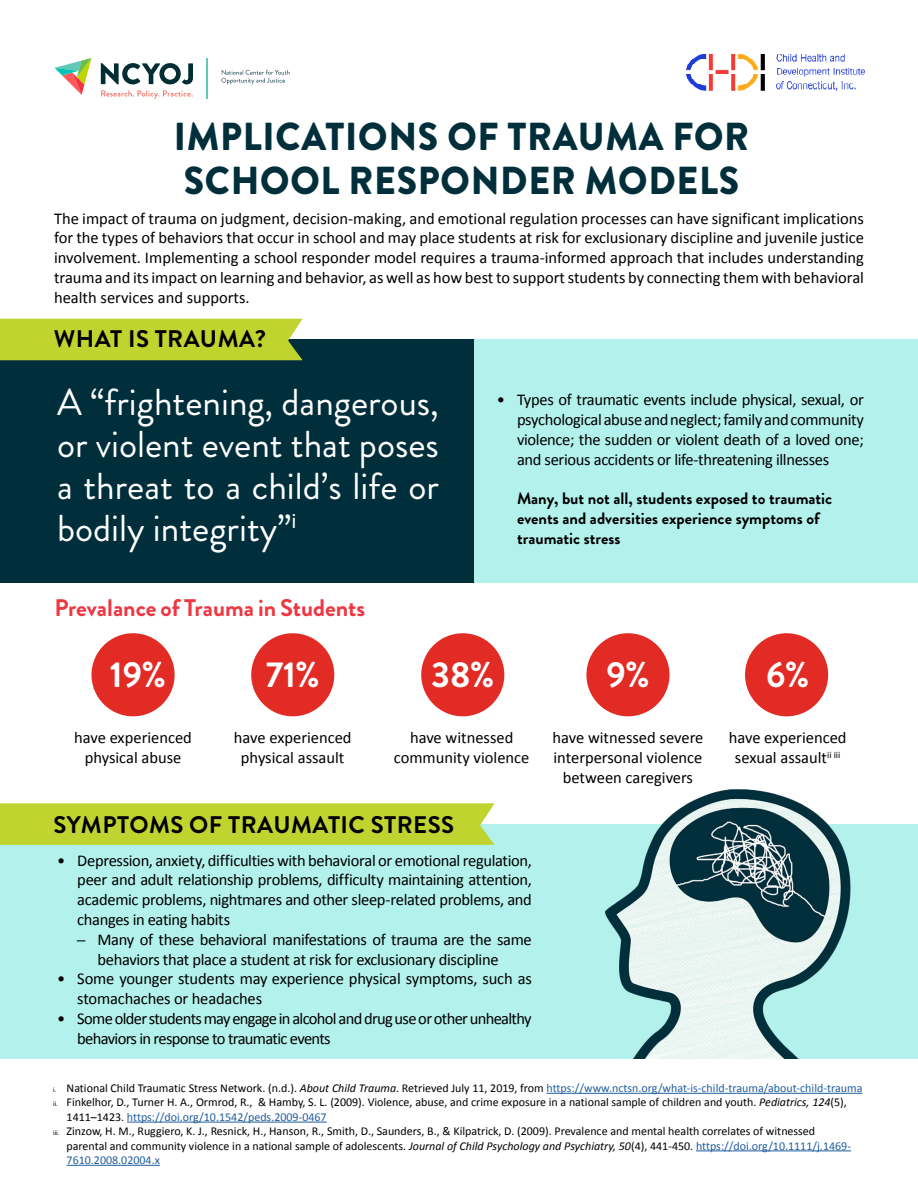
<style>
.page{position:relative;width:918px;height:1188px;background:#fff}
.page>*{position:absolute;margin:0;border:0;box-sizing:border-box;transform-origin:0 0}
.t1{font:900 39px/43.5px "Brandon Grotesque";letter-spacing:.02em;color:#002f3b;scale:.95 1}
.quote{font:37.5px/42px "Brandon Grotesque";color:#fff;text-align:justify}
.p1{font:700 36px "Brandon Grotesque";color:#fff}
.t2{font:700 24px "Brandon Grotesque";letter-spacing:.02em;color:#000}
.t3{font:700 24px "Brandon Grotesque";color:#ef3742}
.p1-2{font:16.5px/19.8px "Calibri";letter-spacing:-.02em;color:#000;text-align:justify}
.p1-3{font:16.5px/19.8px "Calibri";color:#000;text-align:center}
.p1-4{font:16.5px/19.8px "Calibri";letter-spacing:-.04em;color:#000}
.p3{font:700 16.5px/19.8px "Brandon Grotesque";color:#000}
.t4{font:12px/14.4px "Calibri";color:#000}
.s1{font-size:7.05px}
.s2{font-style:italic}
.s3{color:#215e9e}
</style>
<div class="page">
<div style="left:0;top:339px;width:918px;height:244px;background:#b2f1ec"></div>
<div style="left:0;top:824px;width:918px;height:234px;background:#b2f1ec"></div>
<div style="left:0;top:339px;width:474px;height:244px;background:#002f3b"></div>
<div style="left:0;top:319px;width:303px;height:41px;background:#c1d32f"></div>
<div style="left:0;top:803px;width:495px;height:42px;background:#c1d32f"></div>
<div style="left:92px;top:633px;width:83px;height:83px;background:#e32b26;border-radius:50%"></div>
<div style="left:251px;top:633px;width:83px;height:83px;background:#e32b26;border-radius:50%"></div>
<div style="left:421px;top:633px;width:83px;height:83px;background:#e32b26;border-radius:50%"></div>
<div style="left:586px;top:633px;width:84px;height:83px;background:#e32b26;border-radius:50%"></div>
<div style="left:745px;top:633px;width:83px;height:83px;background:#e32b26;border-radius:50%"></div>
<img style="left:686px;top:54px;width:179px;height:36px">
<svg style="left:221px;top:70px;width:69px;height:15px"></svg>
<hr style="left:207px;top:58px;width:1px;height:41px;background:#63c8ba">
<svg style="left:101px;top:63px;width:92px;height:21px"></svg>
<svg style="left:55px;top:58px;width:37px;height:37px"></svg>
<svg style="left:101px;top:91px;width:92px;height:8px"></svg>
<img style="left:605px;top:789px;width:246px;height:269px">
<hr style="left:547px;top:1093px;width:315px;height:1px;background:#215e9e">
<hr style="left:127px;top:1122px;width:200px;height:1px;background:#215e9e">
<hr style="left:696px;top:1151px;width:155px;height:1px;background:#215e9e">
<hr style="left:67px;top:1165px;width:93px;height:1px;background:#215e9e">
<p class="t1" style="left:174px;top:116px;width:607px">IMPLICATIONS OF TRAUMA FOR<br>SCHOOL RESPONDER MODELS</p>
<p class="p1-2" style="left:54px;top:208px;width:812px">The impact of trauma on judgment, decision-making, and emotional regulation processes can have significant implications for the types of behaviors that occur in school and may place students at risk for exclusionary discipline and juvenile justice involvement. Implementing a school responder model requires a trauma-informed approach that includes understanding trauma and its impact on learning and behavior, as well as how best to support students by connecting them with behavioral health services and supports.</p>
<p class="t2" style="left:54px;top:322px;width:214px">WHAT IS TRAUMA?</p>
<p class="quote" style="left:57px;top:381px;width:384px">A “frightening, dangerous, or violent event that poses a threat to a child’s life or bodily integrity”<sup>i</sup></p>
<p class="t3" style="left:55px;top:591px;width:312px">Prevalance of Trauma in Students</p>
<p class="p1-2" style="left:517px;top:390px;width:348px;text-indent:-20px">• Types of traumatic events include physical, sexual, or psychological abuse and neglect; family and community violence; the sudden or violent death of a loved one; and serious accidents or life-threatening illnesses</p>
<p class="p3" style="left:517px;top:489px;width:317px">Many, but not all, students exposed to traumatic events and adversities experience symptoms of traumatic stress</p>
<p class="p1" style="left:110px;top:649px;width:58px">19%</p>
<p class="p1" style="left:266px;top:649px;width:56px">71%</p>
<p class="p1" style="left:431px;top:649px;width:65px">38%</p>
<p class="p1" style="left:606px;top:649px;width:45px">9%</p>
<p class="p1" style="left:766px;top:649px;width:45px">6%</p>
<p class="p1-3" style="left:74px;top:727px;width:119px">have experienced physical abuse</p>
<p class="p1-3" style="left:234px;top:727px;width:119px">have experienced physical assault</p>
<p class="p1-3" style="left:394px;top:727px;width:137px">have witnessed community violence</p>
<p class="p1-3" style="left:553px;top:727px;width:152px">have witnessed severe interpersonal violence between caregivers</p>
<p class="p1-3" style="left:729px;top:727px;width:119px">have experienced sexual assault<sup>ii</sup> <sup>iii</sup></p>
<p class="t2" style="left:53px;top:808px;width:402px">SYMPTOMS OF TRAUMATIC STRESS</p>
<p class="p1-2" style="left:77px;top:850px;width:456px;text-indent:-20px">• Depression, anxiety, difficulties with behavioral or emotional regulation, peer and adult relationship problems, difficulty maintaining attention, academic problems, nightmares and other sleep-related problems, and changes in eating habits</p>
<p class="p1-2" style="left:98px;top:929px;width:436px;text-indent:-20px">─ Many of these behavioral manifestations of trauma are the same behaviors that place a student at risk for exclusionary discipline</p>
<p class="p1-2" style="left:77px;top:969px;width:456px;text-indent:-20px">• Some younger students may experience physical symptoms, such as stomachaches or headaches</p>
<p class="p1-4" style="left:77px;top:1008px;width:456px;text-indent:-20px">• Some older students may engage in alcohol and drug use or other unhealthy behaviors in response to traumatic events</p>
<p class="t4" style="left:53px;top:1080px;width:811px"><span class="s1">i.</span> National Child Traumatic Stress Network. (n.d.). <span class="s2">About Child Trauma</span>. Retrieved July 11, 2019, from <span class="s3">https://www.nctsn.org/what-is-child-trauma/about-child-trauma</span></p>
<p class="t4" style="left:67px;top:1095px;width:782px;text-indent:-14px"><span class="s1">ii.</span> Finkelhor, D., Turner H. A., Ormrod, R., &amp; Hamby, S. L. (2009). Violence, abuse, and crime exposure in a national sample of children and youth. <span class="s2">Pediatrics, 124</span>(5),<br>1411–1423. <span class="s3">https://doi.org/10.1542/peds.2009-0467</span></p>
<p class="t4" style="left:67px;top:1124px;width:786px;text-indent:-14px"><span class="s1">iii.</span> Zinzow, H. M., Ruggiero, K. J., Resnick, H., Hanson, R., Smith, D., Saunders, B., &amp; Kilpatrick, D. (2009). Prevalence and mental health correlates of witnessed parental and community violence in a national sample of adolescents. <span class="s2">Journal of Child Psychology and Psychiatry, 50</span>(4), 441-450. <span class="s3">https://doi.org/10.1111/j.1469-<br>7610.2008.02004.x</span></p>
</div>
